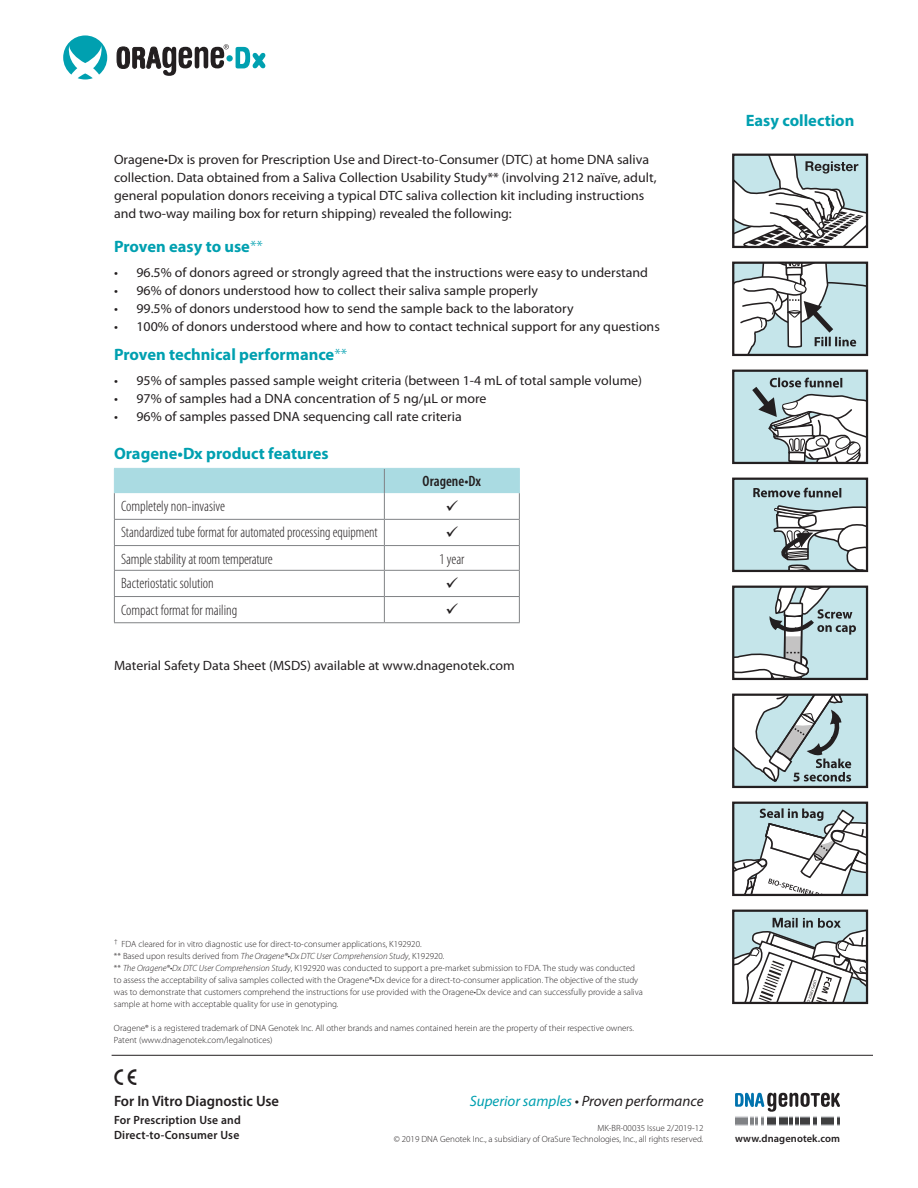
<style>
.page{position:relative;width:918px;height:1188px;background:#fff}
.page>*{position:absolute;margin:0;border:0;box-sizing:border-box;transform-origin:0 0}
.t1{font:21px "MDD EN980";color:#231f20}
.t2{font:700 16.5px "Myriad Pro";color:#00a0b0}
.t3{font:300 condensed 15px "Myriad Pro";color:#231f20}
.t4{font:italic 15px "Myriad Pro";color:#231f20}
.t5{font:600 15px "Myriad Pro";color:#231f20}
.t6{font:600 condensed 15px "Myriad Pro";color:#231f20}
.t7{font:13.5px/18px "Myriad Pro";color:#231f20}
.t8{font:600 12px/15px "Myriad Pro";letter-spacing:.02em;color:#231f20}
.t9{font:600 10.5px "Myriad Pro";letter-spacing:.01em;color:#231f20}
.t10{font:300 9px/12px "Myriad Pro";color:#231f20}
.s1{font-weight:300}
.s2{font-style:italic}
.s3{color:#00a0b0}
</style>
<div class="page">
<svg style="left:735px;top:157px;width:130px;height:88px"></svg>
<div style="left:732px;top:154px;width:136px;height:94px;border:2px solid #231f20"></div>
<svg style="left:735px;top:265px;width:130px;height:88px"></svg>
<div style="left:732px;top:262px;width:136px;height:94px;border:2px solid #231f20"></div>
<div style="left:733px;top:371px;width:134px;height:92px;background:#c5e5ea"></div>
<svg style="left:752px;top:378px;width:113px;height:83px"></svg>
<div style="left:732px;top:370px;width:136px;height:94px;border:2px solid #231f20"></div>
<div style="left:733px;top:479px;width:134px;height:92px;background:#c5e5ea"></div>
<svg style="left:753px;top:488px;width:88px;height:10px"></svg>
<svg style="left:773px;top:506px;width:92px;height:63px"></svg>
<div style="left:732px;top:478px;width:136px;height:94px;border:2px solid #231f20"></div>
<div style="left:733px;top:587px;width:134px;height:92px;background:#c5e5ea"></div>
<svg style="left:735px;top:589px;width:121px;height:88px"></svg>
<div style="left:732px;top:586px;width:136px;height:94px;border:2px solid #231f20"></div>
<div style="left:733px;top:695px;width:134px;height:92px;background:#c5e5ea"></div>
<svg style="left:735px;top:697px;width:117px;height:85px"></svg>
<div style="left:732px;top:694px;width:136px;height:94px;border:2px solid #231f20"></div>
<svg style="left:735px;top:805px;width:130px;height:88px"></svg>
<div style="left:732px;top:802px;width:136px;height:94px;border:2px solid #231f20"></div>
<svg style="left:735px;top:913px;width:130px;height:88px"></svg>
<div style="left:732px;top:910px;width:136px;height:94px;border:2px solid #231f20"></div>
<div style="left:226px;top:55px;width:7px;height:7px;background:#00a0b0;border-radius:50%"></div>
<svg style="left:63px;top:35px;width:44px;height:45px"></svg>
<svg style="left:116px;top:44px;width:113px;height:32px"></svg>
<svg style="left:236px;top:47px;width:30px;height:22px"></svg>
<svg style="left:735px;top:1093px;width:105px;height:33px"></svg>
<hr style="left:112px;top:1055px;width:761px;height:1px;background:#231f20">
<hr style="left:114px;top:622px;width:270px;height:1px;background:#808285">
<hr style="left:384px;top:622px;width:136px;height:1px;background:#808285">
<svg style="left:114px;top:468px;width:406px;height:154px"></svg>
<p class="t7" style="left:114px;top:150px;width:544px">Oragene•Dx is proven for Prescription Use and Direct-to-Consumer (DTC) at home DNA saliva collection. Data obtained from a Saliva Collection Usability Study** (involving 212 naïve, adult, general population donors receiving a typical DTC saliva collection kit including instructions and two-way mailing box for return shipping) revealed the following:</p>
<h2 class="t2" style="left:114px;top:236px;width:150px">Proven easy to use<span class="s1">**</span></h2>
<h3 class="t7" style="left:114px;top:263px;width:536px">• 96.5% of donors agreed or strongly agreed that the instructions were easy to understand</h3>
<h3 class="t7" style="left:114px;top:281px;width:426px">• 96% of donors understood how to collect their saliva sample properly</h3>
<h3 class="t7" style="left:114px;top:299px;width:461px">• 99.5% of donors understood how to send the sample back to the laboratory</h3>
<h3 class="t7" style="left:114px;top:317px;width:547px">• 100% of donors understood where and how to contact technical support for any questions</h3>
<h2 class="t2" style="left:114px;top:344px;width:235px">Proven technical performance<span class="s1">**</span></h2>
<h3 class="t7" style="left:114px;top:371px;width:530px">• 95% of samples passed sample weight criteria (between 1-4 mL of total sample volume)</h3>
<h3 class="t7" style="left:114px;top:389px;width:374px">• 97% of samples had a DNA concentration of 5 ng/μL or more</h3>
<h3 class="t7" style="left:114px;top:407px;width:349px">• 96% of samples passed DNA sequencing call rate criteria</h3>
<h2 class="t2" style="left:114px;top:443px;width:216px">Oragene•Dx product features</h2>
<h3 class="t6" style="left:423px;top:472px;width:60px">Oragene•Dx</h3>
<h3 class="t3" style="left:121px;top:497px;width:105px">Completely non-invasive</h3>
<h3 class="t3" style="left:121px;top:524px;width:258px">Standardized tube format for automated processing equipment</h3>
<h3 class="t3" style="left:121px;top:550px;width:153px">Sample stability at room temperature</h3>
<h3 class="t3" style="left:439px;top:550px;width:27px">1 year</h3>
<h3 class="t3" style="left:121px;top:574px;width:94px">Bacteriostatic solution</h3>
<h3 class="t3" style="left:121px;top:601px;width:118px">Compact format for mailing</h3>
<h3 class="t7" style="left:114px;top:656px;width:402px">Material Safety Data Sheet (MSDS) available at www.dnagenotek.com</h3>
<h2 class="t2" style="left:746px;top:110px;width:110px">Easy collection</h2>
<p class="t10" style="left:114px;top:937px;width:531px"><sup>†</sup> FDA cleared for in vitro diagnostic use for direct-to-consumer applications, K192920.<br>** Based upon results derived from <span class="s2">The Oragene®•Dx DTC User Comprehension Study</span>, K192920.<br>** <span class="s2">The Oragene®•Dx DTC User Comprehension Study</span>, K192920 was conducted to support a pre-market submission to FDA. The study was conducted to assess the acceptability of saliva samples collected with the Oragene®•Dx device for a direct-to-consumer application. The objective of the study was to demonstrate that customers comprehend the instructions for use provided with the Oragene•Dx device and can successfully provide a saliva sample at home with acceptable quality for use in genotyping.</p>
<p class="t10" style="left:114px;top:1021px;width:522px">Oragene® is a registered trademark of DNA Genotek Inc. All other brands and names contained herein are the property of their respective owners.<br>Patent (www.dnagenotek.com/legalnotices)</p>
<h1 class="t1" style="left:115px;top:1069px;width:29px">C</h1>
<h3 class="t5" style="left:114px;top:1092px;width:167px">For In Vitro Diagnostic Use</h3>
<h3 class="t8" style="left:114px;top:1112px;width:128px">For Prescription Use and<br>Direct-to-Consumer Use</h3>
<h3 class="t4" style="left:470px;top:1092px;width:235px"><span class="s3">Superior samples</span> • Proven performance</h3>
<p class="t10" style="left:394px;top:1123px;width:311px;line-height:10.5px;text-align:right">MK-BR-00035 Issue 2/2019-12<br>© 2019 DNA Genotek Inc., a subsidiary of OraSure Technologies, Inc., all rights reserved.</p>
<p class="t9" style="left:735px;top:1132px;width:106px">www.dnagenotek.com</p>
</div>
